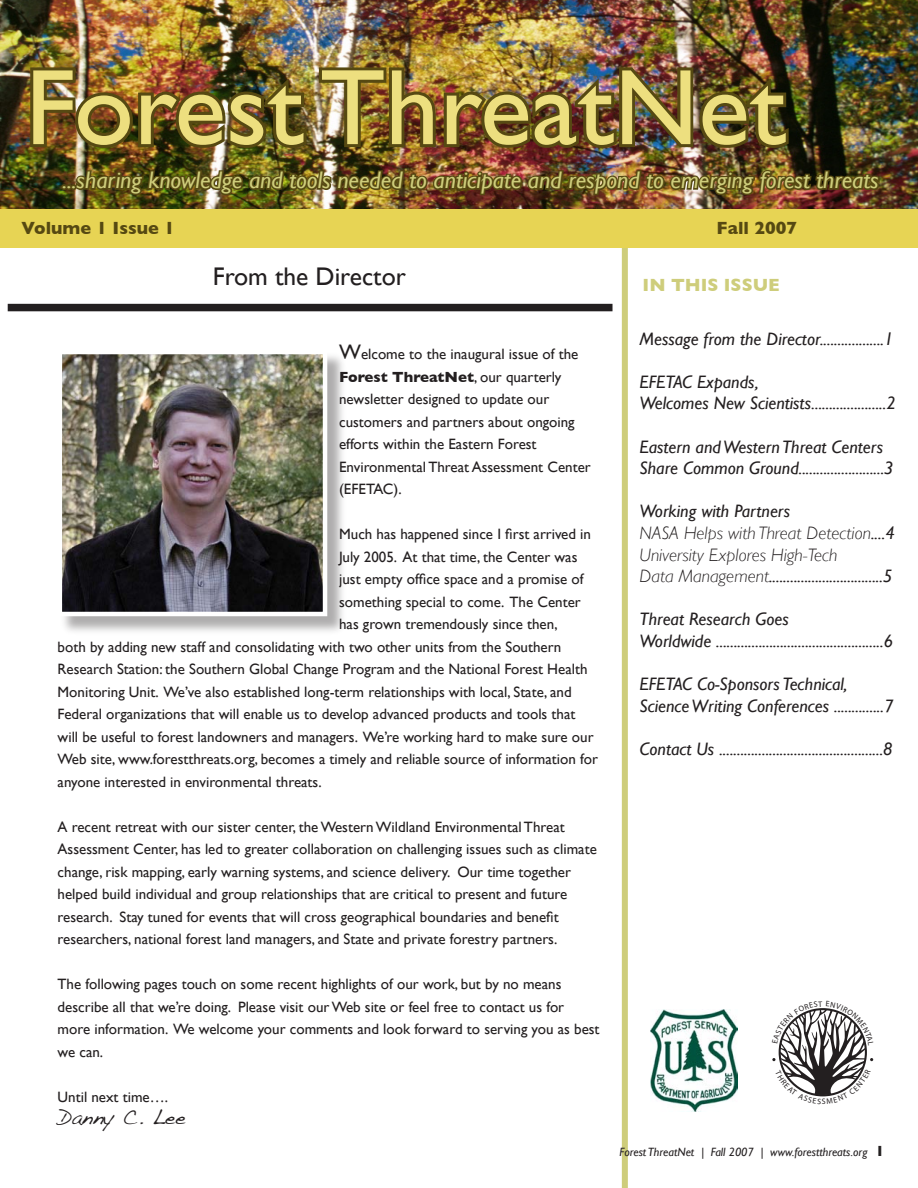
<style>
.page{position:relative;width:918px;height:1188px;background:#fff}
.page>*{position:absolute;margin:0;border:0;box-sizing:border-box;transform-origin:0 0}
.t1{font:108px "Gill Sans";color:#eddf7f}
.t2{font:25.5px "Gill Sans";color:#231f20}
.t3{font:italic 24px "Gill Sans";color:#cecd7b}
.t4{font:21px "Handwriting Dakota";color:#231f20}
.t5{font:italic 18px/21.6px "Gill Sans";color:#231f20}
.t6{font:italic 300 18px/21.6px "Gill Sans";color:#231f20}
.t7{font:700 18px "Gill Sans";color:#564912}
.t8{font:700 18px "Gill Sans";color:#cecd7b}
.t9{font:15px/22.5px "Gill Sans";color:#231f20}
.t10{font:italic 12px "Gill Sans";color:#231f20}
.s1{font-size:21px}
.s2{font-weight:700}
.s3{font-weight:400}
.s4{font-weight:700;font-style:normal;font-size:15px}
</style>
<div class="page">
<img style="left:0;top:0;width:918px;height:209px">
<div style="left:8px;top:304px;width:605px;height:7px;background:#231f20"></div>
<div style="left:622px;top:222px;width:6px;height:966px;background:#cecd7b"></div>
<div style="left:0;top:209px;width:918px;height:39px;background:#e7d454"></div>
<img style="left:27px;top:64px;width:855px;height:145px">
<img style="left:650px;top:1009px;width:88px;height:102px">
<div style="left:59px;top:351px;width:287px;height:285px;background:#231f20;opacity:.37"></div>
<img style="left:63px;top:355px;width:259px;height:256px">
<div style="left:58px;top:350px;width:269px;height:266px;border:4px solid #fff"></div>
<svg style="left:772px;top:1008px;width:102px;height:89px"></svg>
<h1 class="t1" style="left:25px;top:45px;width:762px">Forest ThreatNet</h1>
<h3 class="t3" style="left:62px;top:166px;width:818px">...sharing knowledge and tools needed to anticipate and respond to emerging forest threats</h3>
<p class="t7" style="left:22px;top:217px;width:155px">Volume 1 Issue 1</p>
<p class="t7" style="left:716px;top:218px;width:82px">Fall 2007</p>
<h2 class="t2" style="left:213px;top:262px;width:195px">From the Director</h2>
<p class="t9" style="left:339px;top:343px;width:253px"><span class="s1">W</span>elcome to the inaugural issue of the<br><span class="s2">Forest ThreatNet</span>, our quarterly newsletter designed to update our customers and partners about ongoing efforts within the Eastern Forest<br>Environmental Threat Assessment Center (EFETAC).</p>
<p class="t9" style="left:339px;top:523px;width:253px">Much has happened since I first arrived in</p>
<p class="t9" style="left:339px;top:545px;width:240px">July 2005. At that time, the Center was</p>
<p class="t9" style="left:339px;top:568px;width:246px">just empty office space and a promise of</p>
<p class="t9" style="left:339px;top:590px;width:243px">something special to come. The Center</p>
<p class="t9" style="left:339px;top:613px;width:220px">has grown tremendously since then,</p>
<p class="t9" style="left:58px;top:635px;width:505px">both by adding new staff and consolidating with two other units from the Southern</p>
<p class="t9" style="left:58px;top:658px;width:531px">Research Station: the Southern Global Change Program and the National Forest Health</p>
<p class="t9" style="left:58px;top:680px;width:516px">Monitoring Unit. We’ve also established long-term relationships with local, State, and</p>
<p class="t9" style="left:58px;top:703px;width:519px">Federal organizations that will enable us to develop advanced products and tools that</p>
<p class="t9" style="left:58px;top:725px;width:538px">will be useful to forest landowners and managers. We’re working hard to make sure our</p>
<p class="t9" style="left:58px;top:748px;width:542px">Web site, www.forestthreats.org, becomes a timely and reliable source of information for</p>
<p class="t9" style="left:58px;top:770px;width:266px">anyone interested in environmental threats.</p>
<p class="t9" style="left:58px;top:815px;width:541px">A recent retreat with our sister center, the Western Wildland Environmental Threat Assessment Center, has led to greater collaboration on challenging issues such as climate change, risk mapping, early warning systems, and science delivery. Our time together helped build individual and group relationships that are critical to present and future research. Stay tuned for events that will cross geographical boundaries and benefit researchers, national forest land managers, and State and private forestry partners.</p>
<p class="t9" style="left:58px;top:973px;width:544px">The following pages touch on some recent highlights of our work, but by no means describe all that we’re doing. Please visit our Web site or feel free to contact us for more information. We welcome your comments and look forward to serving you as best we can.</p>
<p class="t9" style="left:58px;top:1085px;width:112px">Until next time….</p>
<h3 class="t4" style="left:58px;top:1105px;width:130px">Danny C. Lee</h3>
<p class="t8" style="left:643px;top:274px;width:139px">IN THIS ISSUE</p>
<p class="t5" style="left:640px;top:328px;width:255px">Message from the Director..................1</p>
<p class="t5" style="left:640px;top:371px;width:258px">EFETAC Expands,<br>Welcomes New Scientists.....................2</p>
<p class="t5" style="left:640px;top:436px;width:256px">Eastern and Western Threat Centers<br>Share Common Ground........................3</p>
<p class="t6" style="left:640px;top:501px;width:257px"><span class="s3">Working with Partners<br></span>NASA Helps with Threat Detection<span class="s3">....4<br></span>University Explores High-Tech<br>Data Management<span class="s3">................................5</span></p>
<p class="t5" style="left:640px;top:608px;width:255px">Threat Research Goes<br>Worldwide ...............................................6</p>
<p class="t5" style="left:640px;top:673px;width:255px">EFETAC Co-Sponsors Technical,<br>Science Writing Conferences ..............7</p>
<p class="t5" style="left:640px;top:738px;width:255px">Contact Us ..............................................8</p>
<p class="t10" style="left:620px;top:1145px;width:266px">Forest ThreatNet | Fall 2007 | www.forestthreats.org <span class="s4">1</span></p>
</div>
